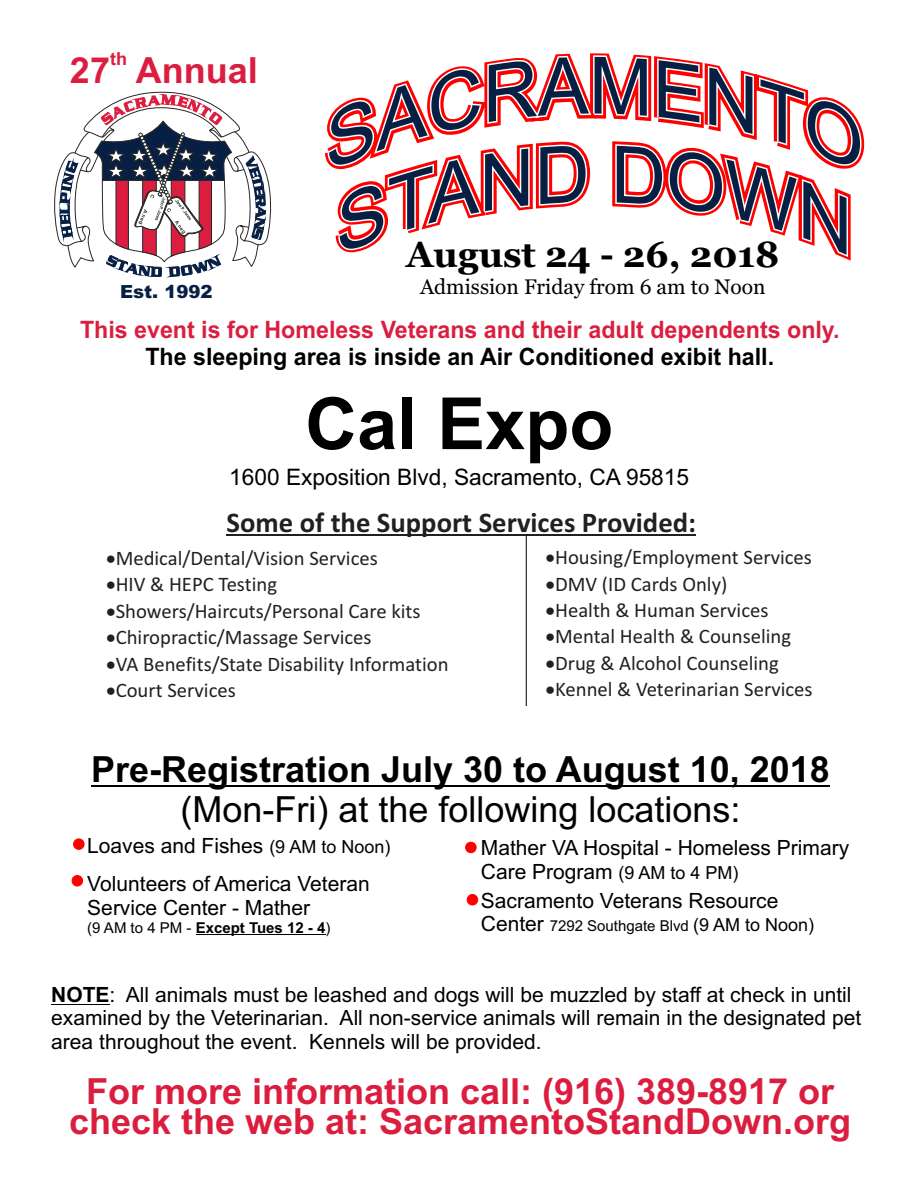
<style>
.page{position:relative;width:918px;height:1188px;background:#fff}
.page>*{position:absolute;margin:0;border:0;box-sizing:border-box;transform-origin:0 0}
.t1{font:700 72px "Arial";color:#000}
.t2{font:700 36px/30.2px "Arial";color:#db1e3f;text-align:center}
.t3{font:700 36px "Arial";color:#000}
.t4{font:36px "Arial";color:#000}
.t5{font:700 36px "Georgia";color:#000}
.t6{font:700 28.65px "Calibri";color:#231f20}
.t7{font:700 24px "Arial";color:#db1e3f}
.t8{font:700 24px "Arial";color:#000}
.t9{font:22.8px "Arial";color:#000}
.t10{font:21px/23.4px "Arial";color:#000}
.t11{font:21px "Georgia";color:#000}
.t12{font:20.7px "Calibri";color:#231f20}
.t13{font:900 18.15px "Arial";color:#081f44}
.t14{font:700 18px "Arial";color:#db1e3f}
.t15{font:15px "Arial";color:#000}
.t16{font:700 15px "Arial";color:#000}
.t17{font:700 4.2px "Arial";color:#282827;scale:.94 1}
.s1{font-size:18px}
.s2{font-weight:400}
.s3{font-size:21px}
.s4{font-weight:700}
</style>
<div class="page">
<svg style="left:329px;top:57px;width:531px;height:198px"></svg>
<svg style="left:54px;top:91px;width:218px;height:187px"></svg>
<hr style="left:91px;top:785px;width:739px;height:2px;background:#000">
<div style="left:467px;top:894px;width:11px;height:11px;background:#f00;border:1px solid #f00;border-radius:50%"></div>
<div style="left:73px;top:839px;width:11px;height:11px;background:#f00;border:1px solid #f00;border-radius:50%"></div>
<div style="left:465px;top:842px;width:12px;height:11px;background:#f00;border:1px solid #f00;border-radius:50%"></div>
<hr style="left:196px;top:934px;width:129px;height:1px;background:#000">
<div style="left:72px;top:875px;width:11px;height:11px;background:#f00;border:1px solid #f00;border-radius:50%"></div>
<hr style="left:51px;top:1004px;width:59px;height:1px;background:#000">
<hr style="left:227px;top:534px;width:469px;height:2px;background:#231f20">
<hr style="left:526px;top:536px;width:1px;height:170px;background:#000">
<p class="t14" style="left:110px;top:52px;width:18px">th</p>
<h2 class="t2" style="left:70px;top:59px;width:189px">27 Annual</h2>
<p class="t17" style="left:166px;top:198px;width:11px;rotate:110deg">John</p>
<p class="t13" style="left:120px;top:285px;width:94px">Est. 1992</p>
<h2 class="t5" style="left:406px;top:240px;width:375px">August 24 - 26, 2018</h2>
<p class="t11" style="left:420px;top:278px;width:347px">Admission Friday from 6 am to Noon</p>
<p class="t7" style="left:80px;top:320px;width:761px">This event is for Homeless Veterans and their adult dependents only.</p>
<p class="t8" style="left:145px;top:347px;width:630px">The sleeping area is inside an Air Conditioned exibit hall.</p>
<h1 class="t1" style="left:305px;top:397px;width:310px">Cal Expo</h1>
<p class="t9" style="left:229px;top:468px;width:462px">1600 Exposition Blvd, Sacramento, CA 95815</p>
<h3 class="t6" style="left:227px;top:510px;width:471px">Some of the Support Services Provided:</h3>
<p class="t12" style="left:106px;top:550px;width:273px">•Medical/Dental/Vision Services</p>
<p class="t12" style="left:106px;top:602px;width:316px">•Showers/Haircuts/Personal Care kits</p>
<p class="t12" style="left:106px;top:629px;width:267px">•Chiropractic/Massage Services</p>
<p class="t12" style="left:106px;top:655px;width:344px">•VA Benefits/State Disability Information</p>
<p class="t12" style="left:106px;top:681px;width:131px">•Court Services</p>
<p class="t12" style="left:546px;top:549px;width:268px">•Housing/Employment Services</p>
<p class="t12" style="left:546px;top:575px;width:183px">•DMV (ID Cards Only)</p>
<p class="t12" style="left:546px;top:602px;width:224px">•Health &amp; Human Services</p>
<p class="t12" style="left:546px;top:628px;width:247px">•Mental Health &amp; Counseling</p>
<p class="t12" style="left:546px;top:654px;width:235px">•Drug &amp; Alcohol Counseling</p>
<p class="t12" style="left:546px;top:681px;width:269px">•Kennel &amp; Veterinarian Services</p>
<p class="t12" style="left:106px;top:576px;width:172px">•HIV &amp; HEPC Testing</p>
<h2 class="t3" style="left:91px;top:756px;width:740px">Pre-Registration July 30 to August 10, 2018</h2>
<h2 class="t4" style="left:180px;top:796px;width:562px">(Mon-Fri) at the following locations:</h2>
<p class="t10" style="left:87px;top:836px;width:305px">Loaves and Fishes <span class="s1">(9 AM to Noon)</span></p>
<p class="t10" style="left:481px;top:838px;width:370px">Mather VA Hospital - Homeless Primary<br>Care Program <span class="s1">(9 AM to 4 PM)</span></p>
<p class="t10" style="left:87px;top:874px;width:284px">Volunteers of America Veteran<br>Service Center - Mather</p>
<p class="t16" style="left:87px;top:922px;width:245px"><span class="s2">(9 AM to 4 PM -</span> Except Tues 12 - 4<span class="s2">)</span></p>
<p class="t10" style="left:481px;top:891px;width:299px">Sacramento Veterans Resource</p>
<p class="t15" style="left:481px;top:920px;width:335px"><span class="s3">Center</span> 7292 Southgate Blvd <span class="s1">(9 AM to Noon)</span></p>
<p class="t10" style="left:51px;top:985px;width:812px"><span class="s4">NOTE</span>: All animals must be leashed and dogs will be muzzled by staff at check in until examined by the Veterinarian. All non-service animals will remain in the designated pet area throughout the event. Kennels will be provided.</p>
<h2 class="t2" style="left:69px;top:1080px;width:784px">For more information call: (916) 389-8917 or check the web at: SacramentoStandDown.org</h2>
</div>
